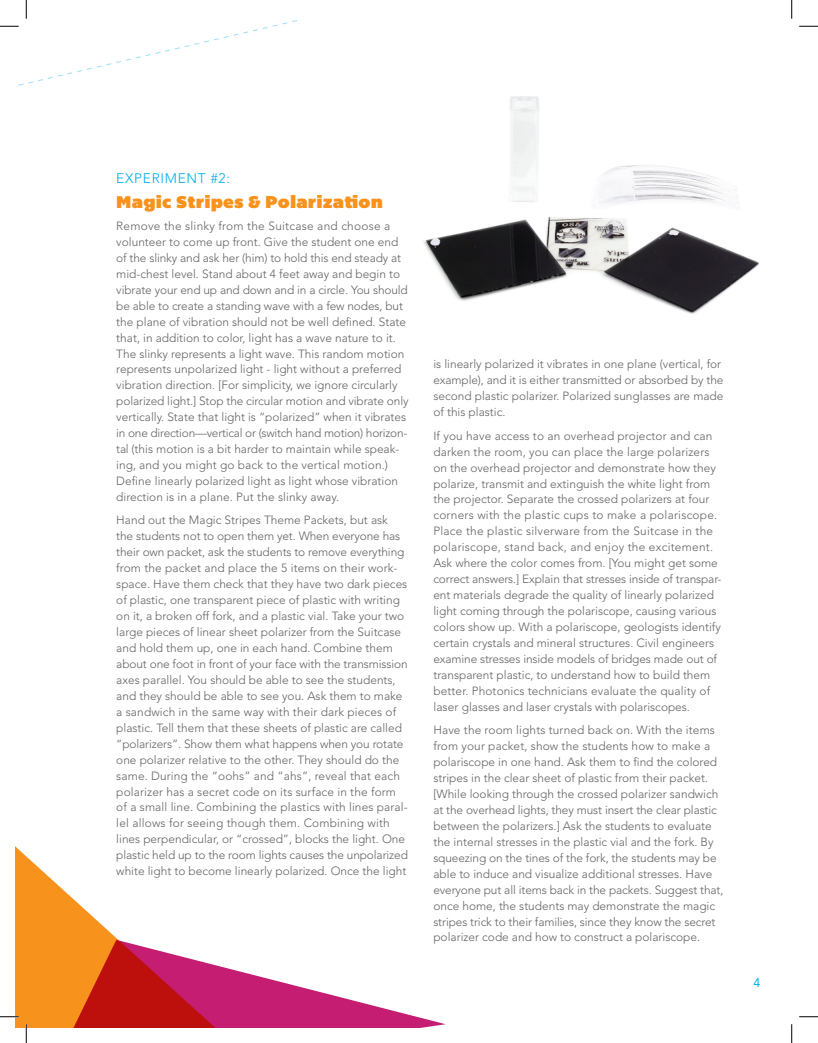
<style>
.page{position:relative;width:818px;height:1043px;background:#fff}
.page>*{position:absolute;margin:0;border:0;box-sizing:border-box;transform-origin:0 0}
.t1{font:17.5px "Bemio";letter-spacing:.01em;color:#f7931d}
.t2{font:300 13.75px "Avenir LT Std";letter-spacing:.05em;color:#00aeef}
.t3{font:12.5px "Avenir LT Std";color:#00b3ef}
.t4{font:300 11.88px/15.9px "Avenir LT Std";color:#636366}
</style>
<div class="page">
<img style="left:423px;top:96px;width:337px;height:218px">
<svg style="left:15px;top:846px;width:103px;height:182px;fill:#f7931d"></svg>
<svg style="left:47px;top:939px;width:398px;height:89px"></svg>
<svg style="left:799px;top:25px;width:19px;height:2px"></svg>
<svg style="left:0;top:1015px;width:19px;height:2px"></svg>
<svg style="left:799px;top:1016px;width:19px;height:1px"></svg>
<svg style="left:0;top:0;width:297px;height:86px"></svg>
<svg style="left:25px;top:1024px;width:2px;height:18px"></svg>
<svg style="left:791px;top:0;width:1px;height:19px"></svg>
<svg style="left:791px;top:1024px;width:1px;height:18px"></svg>
<p class="t2" style="left:116px;top:170px;width:115px">EXPERIMENT #2:</p>
<h1 class="t1" style="left:116px;top:188px;width:268px">Magic Stripes &amp; Polarization</h1>
<p class="t4" style="left:116px;top:218px;width:294px">Remove the slinky from the Suitcase and choose a volunteer to come up front. Give the student one end of the slinky and ask her (him) to hold this end steady at mid-chest level. Stand about 4 feet away and begin to vibrate your end up and down and in a circle. You should be able to create a standing wave with a few nodes, but the plane of vibration should not be well defined. State that, in addition to color, light has a wave nature to it.<br>The slinky represents a light wave. This random motion represents unpolarized light - light without a preferred vibration direction. [For simplicity, we ignore circularly polarized light.] Stop the circular motion and vibrate only vertically. State that light is “polarized” when it vibrates in one direction—vertical or (switch hand motion) horizon&shy;tal (this motion is a bit harder to maintain while speak&shy;ing, and you might go back to the vertical motion.)<br>Define linearly polarized light as light whose vibration direction is in a plane. Put the slinky away.</p>
<p class="t4" style="left:116px;top:512px;width:293px">Hand out the Magic Stripes Theme Packets, but ask<br>the students not to open them yet. When everyone has their own packet, ask the students to remove everything from the packet and place the 5 items on their work&shy;space. Have them check that they have two dark pieces of plastic, one transparent piece of plastic with writing on it, a broken off fork, and a plastic vial. Take your two large pieces of linear sheet polarizer from the Suitcase and hold them up, one in each hand. Combine them about one foot in front of your face with the transmission axes parallel. You should be able to see the students, and they should be able to see you. Ask them to make a sandwich in the same way with their dark pieces of plastic. Tell them that these sheets of plastic are called “polarizers”. Show them what happens when you rotate one polarizer relative to the other. They should do the same. During the “oohs” and “ahs”, reveal that each polarizer has a secret code on its surface in the form of a small line. Combining the plastics with lines paral&shy;lel allows for seeing though them. Combining with lines perpendicular, or “crossed”, blocks the light. One plastic held up to the room lights causes the unpolarized white light to become linearly polarized. Once the light</p>
<p class="t4" style="left:433px;top:356px;width:291px">is linearly polarized it vibrates in one plane (vertical, for example), and it is either transmitted or absorbed by the second plastic polarizer. Polarized sunglasses are made of this plastic.</p>
<p class="t4" style="left:433px;top:427px;width:289px">If you have access to an overhead projector and can darken the room, you can place the large polarizers on the overhead projector and demonstrate how they polarize, transmit and extinguish the white light from the projector. Separate the crossed polarizers at four corners with the plastic cups to make a polariscope.<br>Place the plastic silverware from the Suitcase in the polariscope, stand back, and enjoy the excitement.<br>Ask where the color comes from. [You might get some correct answers.] Explain that stresses inside of transpar&shy;ent materials degrade the quality of linearly polarized light coming through the polariscope, causing various colors show up. With a polariscope, geologists identify certain crystals and mineral structures. Civil engineers examine stresses inside models of bridges made out of transparent plastic, to understand how to build them better. Photonics technicians evaluate the quality of laser glasses and laser crystals with polariscopes.</p>
<p class="t4" style="left:433px;top:722px;width:291px">Have the room lights turned back on. With the items from your packet, show the students how to make a polariscope in one hand. Ask them to find the colored stripes in the clear sheet of plastic from their packet. [While looking through the crossed polarizer sandwich at the overhead lights, they must insert the clear plastic between the polarizers.] Ask the students to evaluate the internal stresses in the plastic vial and the fork. By squeezing on the tines of the fork, the students may be able to induce and visualize additional stresses. Have everyone put all items back in the packets. Suggest that, once home, the students may demonstrate the magic stripes trick to their families, since they know the secret polarizer code and how to construct a polariscope.</p>
<p class="t3" style="left:753px;top:975px;width:8px">4</p>
</div>
